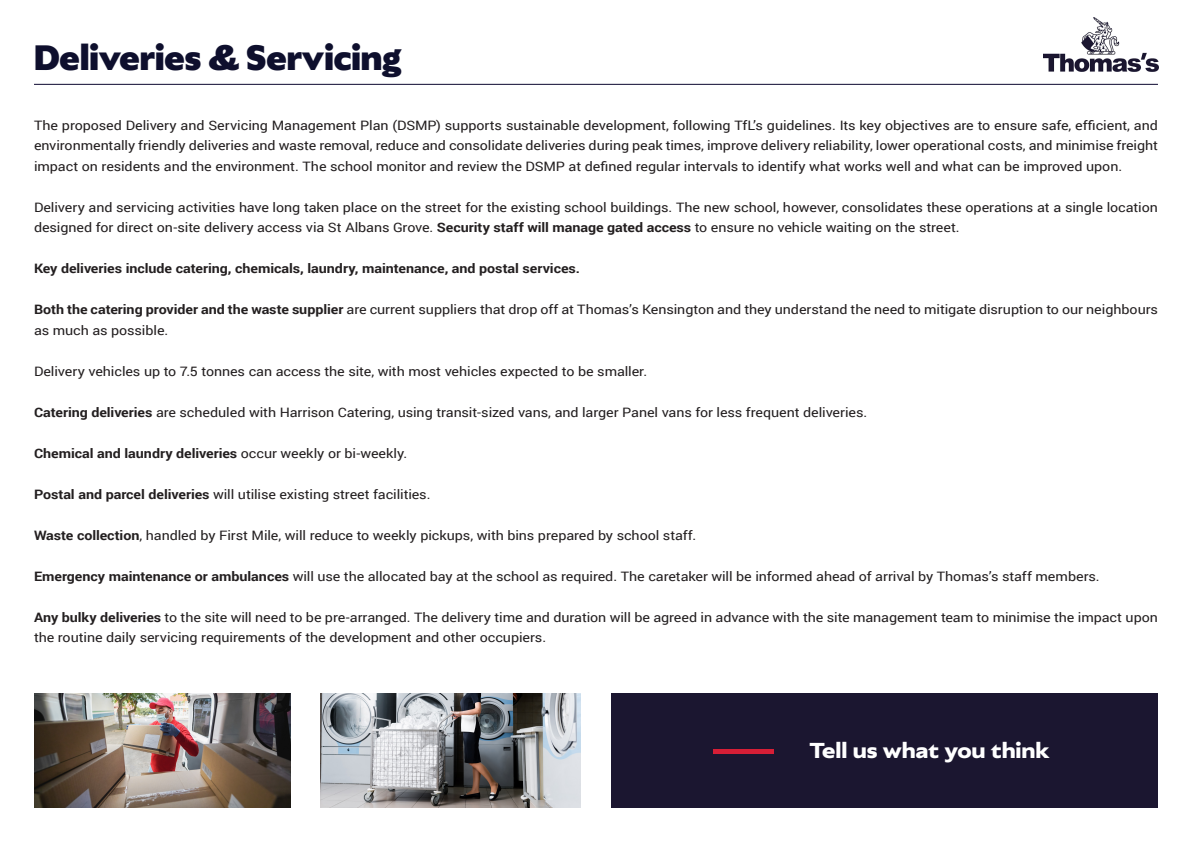
<style>
.page{position:relative;width:1192px;height:842px;background:#fff}
.page>*{position:absolute;margin:0;border:0;box-sizing:border-box;transform-origin:0 0}
.t1{font:700 35px "Gardner Sans";color:#0e0f2d}
.Thomas_Main_Body{font:600 21.5px "Gardner Sans";letter-spacing:-.005em;color:#fff;scale:1.1 1}
.Thomas_Main_Body-2{font:13px/20.5px "Roboto";letter-spacing:-.005em;color:#231f20;scale:1.1 1}
.Thomas_Main_Body-3{font:700 13px "Roboto";letter-spacing:-.005em;color:#231f20;scale:1.1 1}
.s1{font-weight:700}
.s2{font-weight:400}
</style>
<div class="page">
<hr style="left:34px;top:84px;width:1124px;height:1px;background:#0b072f">
<img style="left:1043px;top:17px;width:115px;height:54px">
<img style="left:34px;top:693px;width:256px;height:115px">
<img style="left:320px;top:693px;width:261px;height:115px">
<div style="left:611px;top:693px;width:547px;height:115px;background:#1b1630"></div>
<hr style="left:713px;top:750px;width:61px;height:4px;background:#d61e36">
<p class="t1" style="left:34px;top:36px;width:369px">Deliveries &amp; Servicing</p>
<p class="Thomas_Main_Body-2" style="left:34px;top:114px;width:1023px;text-align:justify">The proposed Delivery and Servicing Management Plan (DSMP) supports sustainable development, following TfL’s guidelines. Its key objectives are to ensure safe, efficient, and environmentally friendly deliveries and waste removal, reduce and consolidate deliveries during peak times, improve delivery reliability, lower operational costs, and minimise freight impact on residents and the environment. The school monitor and review the DSMP at defined regular intervals to identify what works well and what can be improved upon.</p>
<p class="Thomas_Main_Body-2" style="left:34px;top:196px;width:1023px">Delivery and servicing activities have long taken place on the street for the existing school buildings. The new school, however, consolidates these operations at a single location designed for direct on-site delivery access via St Albans Grove. <span class="s1">Security staff will manage gated access</span> to ensure no vehicle waiting on the street.</p>
<p class="Thomas_Main_Body-3" style="left:34px;top:259px;width:498px">Key deliveries include catering, chemicals, laundry, maintenance, and postal services.</p>
<p class="Thomas_Main_Body-2" style="left:34px;top:299px;width:1023px"><span class="s1">Both the catering provider and the waste supplier</span> are current suppliers that drop off at Thomas’s Kensington and they understand the need to mitigate disruption to our neighbours as much as possible.</p>
<p class="Thomas_Main_Body-2" style="left:34px;top:360px;width:559px">Delivery vehicles up to 7.5 tonnes can access the site, with most vehicles expected to be smaller.</p>
<p class="Thomas_Main_Body-2" style="left:34px;top:401px;width:759px"><span class="s1">Catering deliveries</span> are scheduled with Harrison Catering, using transit-sized vans, and larger Panel vans for less frequent deliveries.</p>
<p class="Thomas_Main_Body-3" style="left:34px;top:444px;width:341px">Chemical and laundry deliveries <span class="s2">occur weekly or bi-weekly.</span></p>
<p class="Thomas_Main_Body-2" style="left:34px;top:483px;width:362px"><span class="s1">Postal and parcel deliveries</span> will utilise existing street facilities.</p>
<p class="Thomas_Main_Body-2" style="left:34px;top:524px;width:603px"><span class="s1">Waste collection</span>, handled by First Mile, will reduce to weekly pickups, with bins prepared by school staff.</p>
<p class="Thomas_Main_Body-2" style="left:34px;top:565px;width:970px"><span class="s1">Emergency maintenance or ambulances</span> will use the allocated bay at the school as required. The caretaker will be informed ahead of arrival by Thomas’s staff members.</p>
<p class="Thomas_Main_Body-2" style="left:34px;top:606px;width:1023px"><span class="s1">Any bulky deliveries</span> to the site will need to be pre-arranged. The delivery time and duration will be agreed in advance with the site management team to minimise the impact upon the routine daily servicing requirements of the development and other occupiers.</p>
<p class="Thomas_Main_Body" style="left:810px;top:738px;width:219px">Tell us what you think</p>
</div>
